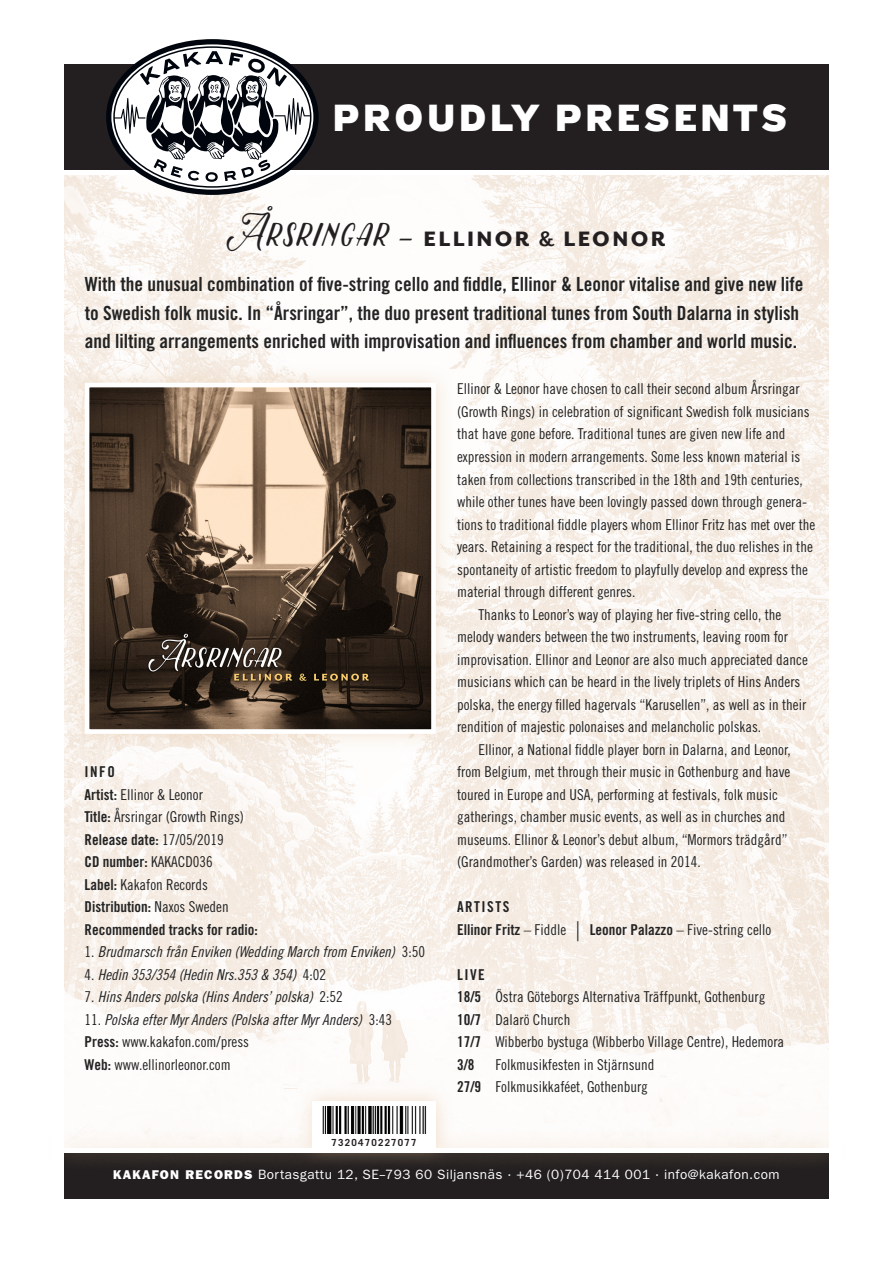
<style>
.page{position:relative;width:893px;height:1263px;background:#fff}
.page>*{position:absolute;margin:0;border:0;box-sizing:border-box;transform-origin:0 0}
.t1{font:700 37.5px "Zeppelin 33";letter-spacing:.1em;color:#fff}
.t2{font:800 24px "Mr Eaves San OT";letter-spacing:.1em;color:#231f20}
.t3{font:19.5px/28.5px "Trade Gothic LT Bold Cond Twenty";color:#232323}
.t4{font:15px/22.5px "Trade Gothic LT Cond Eighteen";color:#232323}
.t5{font:15px "Trade Gothic LT Cond Eighteen Obl";color:#232323}
.t6{font:15px "Trade Gothic LT Bold Cond Twenty";color:#232323}
.t7{font:15px "Trade Gothic LT Bold Cond Twenty";letter-spacing:.1em;color:#232323}
.t8{font:13.5px "ITC Franklin Gothic Std";letter-spacing:.035em;color:#fff}
.t9{font:700 9.75px "Trade Gothic LT";letter-spacing:.125em;color:#231f20}
.s1{font-family:"Vigneta";font-weight:400;font-size:45px}
.s2{font-family:"Andantinoscript";font-weight:400;font-size:36px}
.s3{font-weight:700}
.s4{font-family:"Trade Gothic LT Bold Cond Twenty"}
.s5{font-family:"Trade Gothic LT Cond Eighteen"}
.s6{font-family:"Trade Gothic LT Cond Eighteen";font-size:27px}
.s7{font-family:"ITC Franklin Gothic Std Hvy";font-size:12.75px}
</style>
<div class="page">
<img style="left:64px;top:175px;width:765px;height:907px">
<div style="left:64px;top:64px;width:765px;height:106px;background:#231f20"></div>
<div style="left:64px;top:1150px;width:765px;height:49px;background:#231f20"></div>
<svg style="left:106px;top:39px;width:213px;height:156px"></svg>
<div style="left:66px;top:364px;width:388px;height:388px;background:#e4be92;opacity:.4"></div>
<img style="left:91px;top:389px;width:339px;height:339px">
<div style="left:85px;top:383px;width:351px;height:351px;border:5px solid #fff"></div>
<div style="left:43px;top:1082px;width:808px;height:90px;background:#e4bc91;opacity:.5"></div>
<div style="left:62px;top:1148px;width:770px;height:5px;background:#fff"></div>
<div style="left:313px;top:1101px;width:123px;height:49px;background:#fff"></div>
<img style="left:322px;top:1107px;width:105px;height:26px">
<div style="left:52px;top:58px;width:12px;height:1172px;background:#fff"></div>
<div style="left:829px;top:58px;width:12px;height:1172px;background:#fff"></div>
<p class="t1" style="left:333px;top:96px;width:456px">PROUDLY PRESENTS</p>
<p class="t2" style="left:227px;top:225px;width:440px"><span class="s1">Årsringar</span> <span class="s2">–</span> ELLINOR <span class="s3">&amp;</span> LEONOR</p>
<p class="t3" style="left:85px;top:270px;width:720px">With the unusual combination of five-string cello and fiddle, Ellinor &amp; Leonor vitalise and give new life to Swedish folk music. In “Årsringar”, the duo present traditional tunes from South Dalarna in stylish and lilting arrangements enriched with improvisation and influences from chamber and world music.</p>
<p class="t6" style="left:85px;top:763px;width:32px">INFO</p>
<p class="t4" style="left:85px;top:783px;width:120px"><span class="s4">Artist:</span> Ellinor &amp; Leonor</p>
<p class="t4" style="left:85px;top:805px;width:161px"><span class="s4">Title:</span> Årsringar (Growth Rings)</p>
<p class="t6" style="left:85px;top:830px;width:141px">Release date: <span class="s5">17/05/2019</span></p>
<p class="t6" style="left:85px;top:853px;width:130px">CD number: <span class="s5">KAKACD036</span></p>
<p class="t4" style="left:85px;top:873px;width:125px"><span class="s4">Label:</span> Kakafon Records</p>
<p class="t6" style="left:85px;top:898px;width:146px">Distribution: <span class="s5">Naxos Sweden</span></p>
<p class="t6" style="left:85px;top:920px;width:175px">Recommended tracks for radio:</p>
<p class="t5" style="left:85px;top:943px;width:342px"><span class="s5">1.</span> Brudmarsch från Enviken (Wedding March from Enviken) <span class="s5">3:50</span></p>
<p class="t5" style="left:85px;top:965px;width:243px"><span class="s5">4.</span> Hedin 353/354 (Hedin Nrs.353 &amp; 354) <span class="s5">4:02</span></p>
<p class="t5" style="left:85px;top:988px;width:260px"><span class="s5">7.</span> Hins Anders polska (Hins Anders’ polska) <span class="s5">2:52</span></p>
<p class="t5" style="left:85px;top:1010px;width:309px"><span class="s5">11.</span> Polska efter Myr Anders (Polska after Myr Anders) <span class="s5">3:43</span></p>
<p class="t4" style="left:85px;top:1030px;width:166px"><span class="s4">Press:</span> www.kakafon.com/press</p>
<p class="t4" style="left:85px;top:1053px;width:148px"><span class="s4">Web:</span> www.ellinorleonor.com</p>
<p class="t9" style="left:332px;top:1136px;width:87px">7320470227077</p>
<p class="t4" style="left:457px;top:378px;width:360px">Ellinor &amp; Leonor have chosen to call their second album Årsringar (Growth Rings) in celebration of significant Swedish folk musicians that have gone before. Traditional tunes are given new life and expression in modern arrangements. Some less known material is taken from collections transcribed in the 18th and 19th centuries, while other tunes have been lovingly passed down through genera&shy;tions to traditional fiddle players whom Ellinor Fritz has met over the years. Retaining a respect for the traditional, the duo relishes in the spontaneity of artistic freedom to playfully develop and express the material through different genres.</p>
<p class="t4" style="left:457px;top:603px;width:352px;text-indent:21px">Thanks to Leonor’s way of playing her five-string cello, the melody wanders between the two instruments, leaving room for improvisation. Ellinor and Leonor are also much appreciated dance musicians which can be heard in the lively triplets of Hins Anders polska, the energy filled hagervals “Karusellen”, as well as in their rendition of majestic polonaises and melancholic polskas.</p>
<p class="t4" style="left:457px;top:738px;width:335px;text-indent:21px">Ellinor, a National fiddle player born in Dalarna, and Leonor, from Belgium, met through their music in Gothenburg and have toured in Europe and USA, performing at festivals, folk music gatherings, chamber music events, as well as in churches and museums. Ellinor &amp; Leonor’s debut album, “Mormors trädgård” (Grandmother’s Garden) was released in 2014.</p>
<p class="t7" style="left:457px;top:897px;width:54px">ARTISTS</p>
<p class="t6" style="left:457px;top:920px;width:316px">Ellinor Fritz <span class="s5">– Fiddle</span> <span class="s6">|</span> Leonor Palazzo <span class="s5">– Five-string cello</span></p>
<p class="t6" style="left:457px;top:965px;width:29px">LIVE</p>
<p class="t4" style="left:457px;top:985px;width:310px"><span class="s4">18/5</span> Östra Göteborgs Alternativa Träffpunkt, Gothenburg</p>
<p class="t4" style="left:457px;top:1008px;width:115px"><span class="s4">10/7</span> Dalarö Church</p>
<p class="t4" style="left:457px;top:1030px;width:329px"><span class="s4">17/7</span> Wibberbo bystuga (Wibberbo Village Centre), Hedemora</p>
<p class="t6" style="left:457px;top:1055px;width:19px">3/8</p>
<p class="t4" style="left:495px;top:1053px;width:161px">Folkmusikfesten in Stjärnsund</p>
<p class="t4" style="left:457px;top:1075px;width:192px"><span class="s4">27/9</span> Folkmusikkaféet, Gothenburg</p>
<p class="t8" style="left:113px;top:1167px;width:668px"><span class="s7">KAKAFON RECORDS</span> Bortasgattu 12, SE–793 60 Siljansnäs · +46 (0)704 414 001 · info@kakafon.com</p>
</div>
